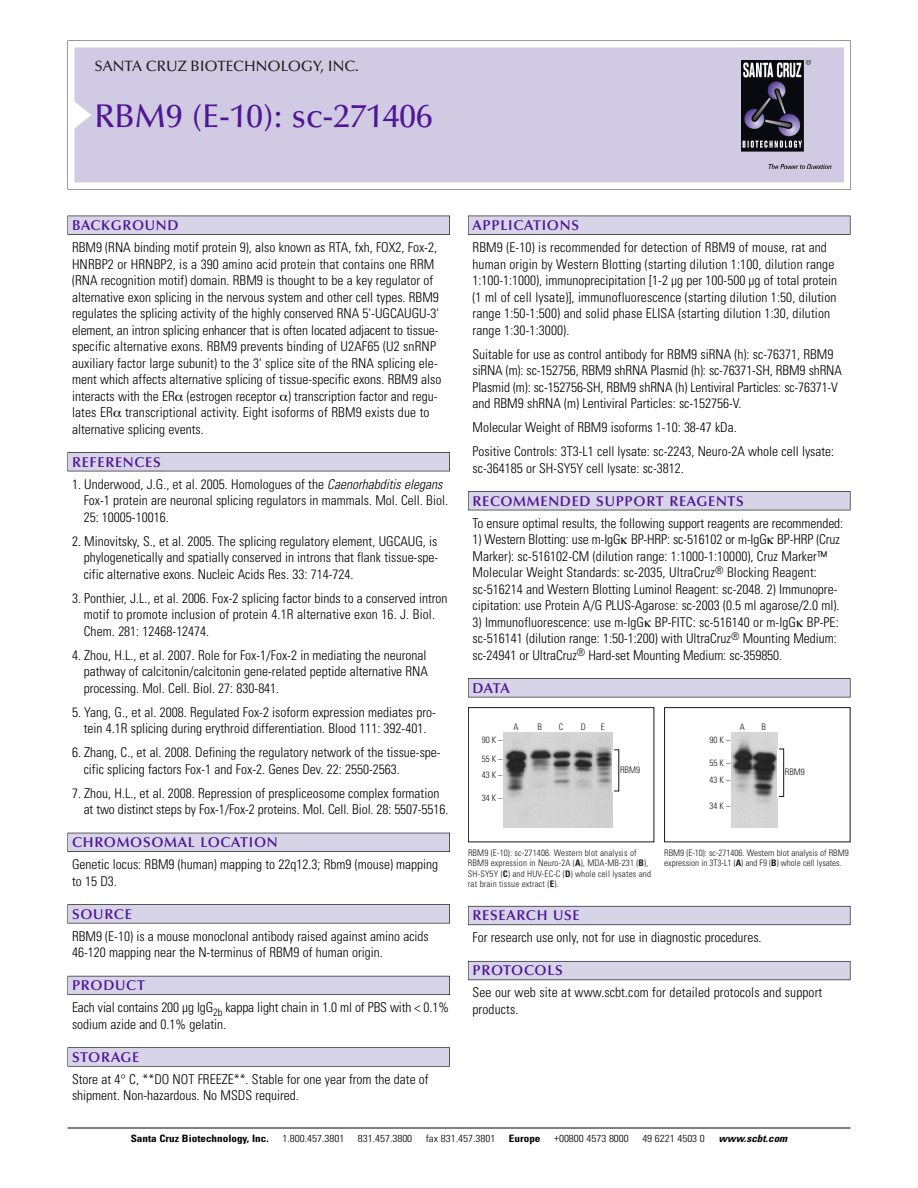
<style>
.page{position:relative;width:918px;height:1188px;background:#fff}
.page>*{position:absolute;margin:0;border:0;box-sizing:border-box;transform-origin:0 0}
.t1{font:500 33px "Optima";color:#511695}
.t2{font:500 15px "Optima";color:#231f20}
.t3{font:600 14.25px "Optima";letter-spacing:.05em;color:#511695}
.t4{font:300 condensed 13.5px/16.5px "Univers";color:#000}
.t5{font:300 condensed 10.2px "Univers";color:#000;scale:1.1 1}
.t6{font:700 condensed 10.2px "Univers";color:#000;scale:1.1 1}
.t7{font:italic 700 condensed 10.2px "Univers";color:#000;scale:1.1 1}
.t8{font:300 condensed 9px/10.5px "Univers";letter-spacing:.015em;color:#191919}
.s1{font-style:italic}
.s2{font-weight:700}
</style>
<div class="page">
<svg style="left:74px;top:41px;width:777px;height:148px"></svg>
<div style="left:74px;top:47px;width:770px;height:135px;background:#d1cae3"></div>
<img style="left:741px;top:60px;width:90px;height:108px">
<div style="left:68px;top:216px;width:382px;height:19px;background:#535256"></div>
<div style="left:68px;top:216px;width:381px;height:18px;background:#d7d4e8"></div>
<div style="left:68px;top:452px;width:382px;height:19px;background:#515155"></div>
<div style="left:68px;top:453px;width:381px;height:18px;background:#d7d4e8"></div>
<div style="left:68px;top:833px;width:382px;height:19px;background:#515057"></div>
<div style="left:68px;top:833px;width:381px;height:18px;background:#d7d4e8"></div>
<div style="left:68px;top:904px;width:382px;height:19px;background:#575659"></div>
<div style="left:68px;top:905px;width:381px;height:18px;background:#d7d4e8"></div>
<div style="left:68px;top:976px;width:382px;height:19px;background:#595860"></div>
<div style="left:68px;top:976px;width:381px;height:18px;background:#d7d4e8"></div>
<svg style="left:68px;top:1047px;width:382px;height:20px"></svg>
<div style="left:68px;top:1048px;width:381px;height:18px;background:#d7d4e8"></div>
<div style="left:468px;top:216px;width:382px;height:19px;background:#535256"></div>
<div style="left:468px;top:216px;width:382px;height:18px;background:#d7d4e8"></div>
<div style="left:468px;top:491px;width:382px;height:19px;background:#515155"></div>
<div style="left:468px;top:492px;width:382px;height:18px;background:#d7d4e8"></div>
<div style="left:468px;top:678px;width:382px;height:19px;background:#545357"></div>
<div style="left:468px;top:679px;width:382px;height:18px;background:#d7d4e8"></div>
<div style="left:468px;top:906px;width:382px;height:19px;background:#686770"></div>
<div style="left:468px;top:907px;width:382px;height:18px;background:#d7d4e8"></div>
<div style="left:468px;top:961px;width:382px;height:19px;background:#5e5d65"></div>
<div style="left:468px;top:962px;width:382px;height:18px;background:#d7d4e8"></div>
<hr style="left:68px;top:1128px;width:782px;height:1px;background:#000">
<div style="left:468px;top:707px;width:186px;height:135px;border:1px solid #191919"></div>
<img style="left:504px;top:733px;width:108px;height:94px">
<div style="left:664px;top:707px;width:186px;height:135px;border:1px solid #191919"></div>
<img style="left:732px;top:733px;width:45px;height:94px">
<div style="left:779px;top:749px;width:5px;height:48px;border:1px solid #191919"></div>
<p class="t2" style="left:94px;top:60px;width:266px">SANTA CRUZ BIOTECHNOLOGY, INC.</p>
<p class="t1" style="left:94px;top:102px;width:340px">RBM9 (E-10): sc-271406</p>
<p class="t3" style="left:72px;top:219px;width:108px">BACKGROUND</p>
<p class="t4" style="left:72px;top:240px;width:371px">RBM9 (RNA binding motif protein 9), also known as RTA, fxh, FOX2, Fox-2, HNRBP2 or HRNBP2, is a 390 amino acid protein that contains one RRM (RNA recognition motif) domain. RBM9 is thought to be a key regulator of alternative exon splicing in the nervous system and other cell types. RBM9 regulates the splicing activity of the highly conserved RNA 5'-UGCAUGU-3' element, an intron splicing enhancer that is often located adjacent to tissue&shy;specific alternative exons. RBM9 prevents binding of U2AF65 (U2 snRNP auxiliary factor large subunit) to the 3' splice site of the RNA splicing ele&shy;ment which affects alternative splicing of tissue-specific exons. RBM9 also interacts with the ER (estrogen receptor ) transcription factor and regu&shy;lates ER transcriptional activity. Eight isoforms of RBM9 exists due to alternative splicing events.</p>
<p class="t3" style="left:72px;top:456px;width:90px">REFERENCES</p>
<p class="t4" style="left:84px;top:477px;width:366px;text-indent:-12px">1. Underwood, J.G., et al. 2005. Homologues of the <span class="s1">Caenorhabditis elegans<br></span>Fox-1 protein are neuronal splicing regulators in mammals. Mol. Cell. Biol.<br>25: 10005-10016.</p>
<p class="t4" style="left:84px;top:534px;width:356px;text-align:justify;text-indent:-12px">2. Minovitsky, S., et al. 2005. The splicing regulatory element, UGCAUG, is phylogenetically and spatially conserved in introns that flank tissue-spe&shy;cific alternative exons. Nucleic Acids Res. 33: 714-724.</p>
<p class="t4" style="left:84px;top:591px;width:365px;text-indent:-12px">3. Ponthier, J.L., et al. 2006. Fox-2 splicing factor binds to a conserved intron motif to promote inclusion of protein 4.1R alternative exon 16. J. Biol.<br>Chem. 281: 12468-12474.</p>
<p class="t4" style="left:84px;top:648px;width:346px;text-indent:-12px">4. Zhou, H.L., et al. 2007. Role for Fox-1/Fox-2 in mediating the neuronal pathway of calcitonin/calcitonin gene-related peptide alternative RNA processing. Mol. Cell. Biol. 27: 830-841.</p>
<p class="t4" style="left:72px;top:705px;width:365px;text-align:center">5. Yang, G., et al. 2008. Regulated Fox-2 isoform expression mediates pro&shy;tein 4.1R splicing during erythroid differentiation. Blood 111: 392-401.</p>
<p class="t4" style="left:84px;top:745px;width:358px;text-indent:-12px">6. Zhang, C., et al. 2008. Defining the regulatory network of the tissue-spe&shy;cific splicing factors Fox-1 and Fox-2. Genes Dev. 22: 2550-2563.</p>
<p class="t4" style="left:84px;top:786px;width:366px;text-indent:-12px">7. Zhou, H.L., et al. 2008. Repression of prespliceosome complex formation at two distinct steps by Fox-1/Fox-2 proteins. Mol. Cell. Biol. 28: 5507-5516.</p>
<p class="t3" style="left:72px;top:836px;width:207px">CHROMOSOMAL LOCATION</p>
<p class="t4" style="left:72px;top:858px;width:368px">Genetic locus: RBM9 (human) mapping to 22q12.3; Rbm9 (mouse) mapping to 15 D3.</p>
<p class="t3" style="left:72px;top:908px;width:61px">SOURCE</p>
<p class="t4" style="left:72px;top:929px;width:358px">RBM9 (E-10) is a mouse monoclonal antibody raised against amino acids<br>46-120 mapping near the N-terminus of RBM9 of human origin.</p>
<p class="t3" style="left:72px;top:979px;width:74px">PRODUCT</p>
<p class="t4" style="left:72px;top:1001px;width:379px">Each vial contains 200 µg IgG<sub>2b</sub> kappa light chain in 1.0 ml of PBS with &lt; 0.1% sodium azide and 0.1% gelatin.</p>
<p class="t3" style="left:72px;top:1051px;width:69px">STORAGE</p>
<p class="t4" style="left:72px;top:1072px;width:358px">Store at 4° C, **DO NOT FREEZE**. Stable for one year from the date of shipment. Non-hazardous. No MSDS required.</p>
<p class="t3" style="left:473px;top:219px;width:108px">APPLICATIONS</p>
<p class="t4" style="left:473px;top:240px;width:366px">RBM9 (E-10) is recommended for detection of RBM9 of mouse, rat and human origin by Western Blotting (starting dilution 1:100, dilution range 1:100-1:1000), immunoprecipitation [1-2 µg per 100-500 µg of total protein (1 ml of cell lysate)], immunofluorescence (starting dilution 1:50, dilution range 1:50-1:500) and solid phase ELISA (starting dilution 1:30, dilution range 1:30-1:3000).</p>
<p class="t4" style="left:473px;top:347px;width:371px">Suitable for use as control antibody for RBM9 siRNA (h): sc-76371, RBM9 siRNA (m): sc-152756, RBM9 shRNA Plasmid (h): sc-76371-SH, RBM9 shRNA Plasmid (m): sc-152756-SH, RBM9 shRNA (h) Lentiviral Particles: sc-76371-V and RBM9 shRNA (m) Lentiviral Particles: sc-152756-V.</p>
<p class="t4" style="left:473px;top:420px;width:266px">Molecular Weight of RBM9 isoforms 1-10: 38-47 kDa.</p>
<p class="t4" style="left:473px;top:444px;width:363px">Positive Controls: 3T3-L1 cell lysate: sc-2243, Neuro-2A whole cell lysate: sc-364185 or SH-SY5Y cell lysate: sc-3812.</p>
<p class="t3" style="left:473px;top:495px;width:273px">RECOMMENDED SUPPORT REAGENTS</p>
<p class="t4" style="left:473px;top:516px;width:372px">To ensure optimal results, the following support reagents are recommended:</p>
<p class="t4" style="left:473px;top:532px;width:369px">1) Western Blotting: use m-IgG BP-HRP: sc-516102 or m-IgG BP-HRP (Cruz Marker): sc-516102-CM (dilution range: 1:1000-1:10000), Cruz Marker™ Molecular Weight Standards: sc-2035, UltraCruz<sup>®</sup> Blocking Reagent: sc-516214 and Western Blotting Luminol Reagent: sc-2048. 2) Immunopre&shy;cipitation: use Protein A/G PLUS-Agarose: sc-2003 (0.5 ml agarose/2.0 ml).</p>
<p class="t4" style="left:473px;top:615px;width:368px">3) Immunofluorescence: use m-IgG BP-FITC: sc-516140 or m-IgG BP-PE: sc-516141 (dilution range: 1:50-1:200) with UltraCruz<sup>®</sup> Mounting Medium: sc-24941 or UltraCruz<sup>®</sup> Hard-set Mounting Medium: sc-359850.</p>
<p class="t3" style="left:473px;top:682px;width:39px">DATA</p>
<p class="t8" style="left:482px;top:731px;width:22px;line-height:19.5px">90K–<br>55K–</p>
<p class="t8" style="left:482px;top:770px;width:22px">43K–</p>
<p class="t8" style="left:482px;top:794px;width:22px">34K–</p>
<p class="t8" style="left:514px;top:722px;width:7px">A</p>
<p class="t8" style="left:538px;top:722px;width:6px">B</p>
<p class="t8" style="left:559px;top:722px;width:6px">C</p>
<p class="t8" style="left:581px;top:722px;width:7px">D</p>
<p class="t8" style="left:601px;top:722px;width:5px">E</p>
<p class="t8" style="left:620px;top:765px;width:21px">RBM9</p>
<p class="t8" style="left:710px;top:736px;width:22px">90K–</p>
<p class="t8" style="left:710px;top:755px;width:22px;line-height:17.4px">55K–<br>43K–</p>
<p class="t8" style="left:710px;top:801px;width:22px">34K–</p>
<p class="t8" style="left:740px;top:722px;width:7px">A</p>
<p class="t8" style="left:762px;top:722px;width:6px">B</p>
<p class="t8" style="left:785px;top:767px;width:21px">RBM9</p>
<p class="t8" style="left:468px;top:848px;width:185px">RBM9 (E-10): sc-271406. Western blot analysis of RBM9 expression in Neuro-2A (<span class="s2">A</span>), MDA-MB-231 (<span class="s2">B</span>), SH-SY5Y (<span class="s2">C</span>) and HUV-EC-C (<span class="s2">D</span>) whole cell lysates and rat brain tissue extract (<span class="s2">E</span>).</p>
<p class="t8" style="left:664px;top:848px;width:186px">RBM9 (E-10): sc-271406. Western blot analysis of RBM9 expression in 3T3-L1 (<span class="s2">A</span>) and F9 (<span class="s2">B</span>) whole cell lysates.</p>
<p class="t3" style="left:473px;top:910px;width:109px">RESEARCH USE</p>
<p class="t4" style="left:473px;top:931px;width:291px">For research use only, not for use in diagnostic procedures.</p>
<p class="t3" style="left:473px;top:965px;width:92px">PROTOCOLS</p>
<p class="t4" style="left:473px;top:986px;width:351px">See our web site at www.scbt.com for detailed protocols and support products.</p>
<p class="t6" style="left:131px;top:1135px;width:127px">Santa Cruz Biotechnology, Inc.</p>
<p class="t5" style="left:282px;top:1135px;width:58px">1.800.457.3801</p>
<p class="t5" style="left:358px;top:1135px;width:51px">831.457.3800</p>
<p class="t5" style="left:426px;top:1135px;width:65px">fax 831.457.3801</p>
<p class="t6" style="left:509px;top:1135px;width:30px">Europe</p>
<p class="t5" style="left:554px;top:1135px;width:69px">+00800 4573 8000</p>
<p class="t5" style="left:642px;top:1135px;width:58px">49 6221 4503 0</p>
<p class="t7" style="left:719px;top:1135px;width:66px">www.scbt.com</p>
</div>
